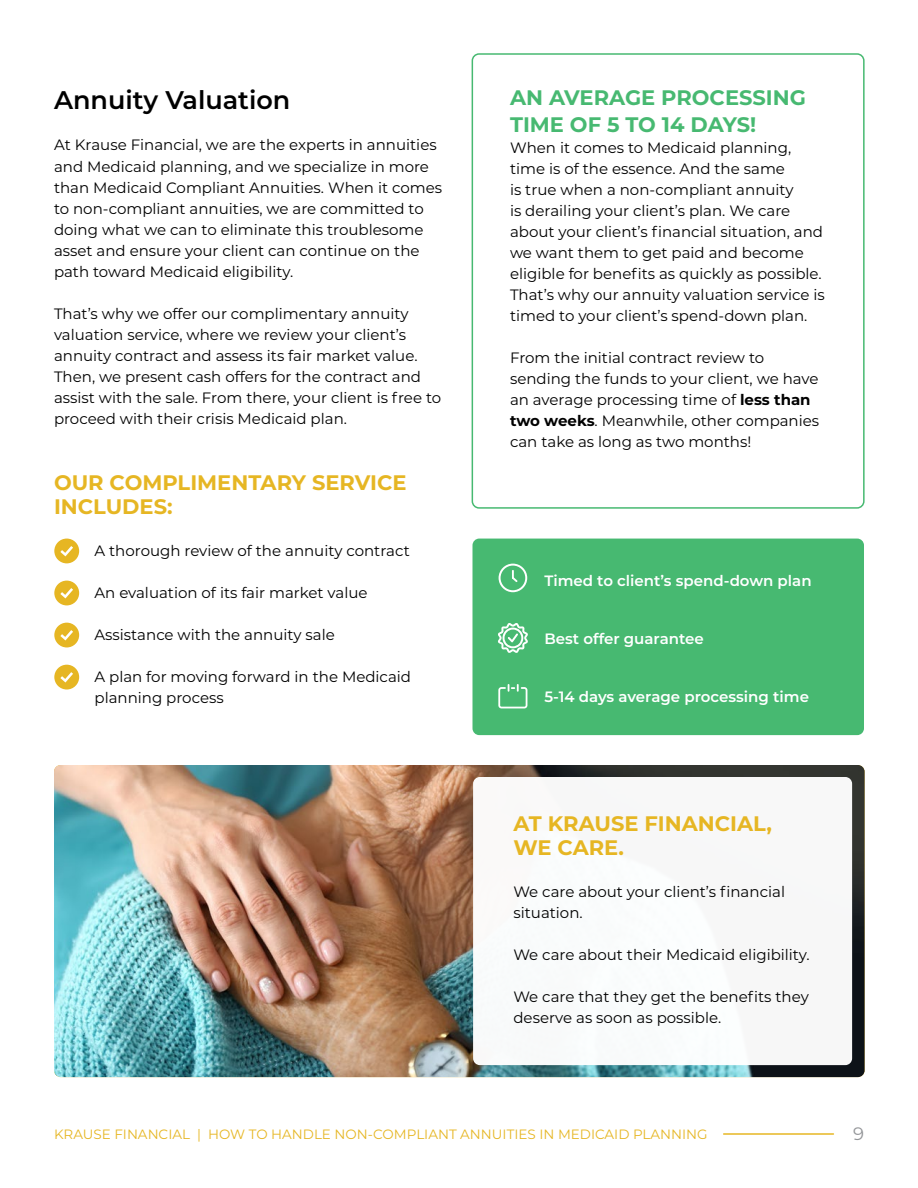
<style>
.page{position:relative;width:918px;height:1188px;background:#fff}
.page>*{position:absolute;margin:0;border:0;box-sizing:border-box;transform-origin:0 0}
.t1{font:600 25.5px "Montserrat";color:#000}
.t2{font:700 21px/24px "Montserrat";color:#e6b623}
.t3{font:700 21px/27px "Montserrat";color:#47b971}
.t4{font:18px "Montserrat";color:#939598}
.t5{font:15px/21px "Montserrat";color:#000}
.t6{font:600 15px "Montserrat";color:#fff}
.t7{font:13.5px "Montserrat";color:#e6b623}
.s1{font-weight:700}
</style>
<div class="page">
<hr style="left:724px;top:1133px;width:109px;height:2px;background:#e6b623">
<img style="left:54px;top:765px;width:811px;height:312px">
<div style="left:473px;top:777px;width:379px;height:288px;background:#f8f9f8;border-radius:7px"></div>
<svg style="left:54px;top:539px;width:25px;height:24px"></svg>
<svg style="left:54px;top:581px;width:25px;height:24px"></svg>
<svg style="left:54px;top:623px;width:25px;height:24px"></svg>
<svg style="left:54px;top:665px;width:25px;height:25px"></svg>
<div style="left:472px;top:53px;width:393px;height:456px;border:2px solid #47b971;border-radius:7px"></div>
<div style="left:472px;top:539px;width:392px;height:196px;background:#47b971;border-radius:7px"></div>
<svg style="left:498px;top:684px;width:29px;height:24px"></svg>
<svg style="left:498px;top:623px;width:30px;height:30px"></svg>
<svg style="left:499px;top:564px;width:28px;height:28px"></svg>
<h1 class="t1" style="left:54px;top:82px;width:238px">Annuity Valuation</h1>
<p class="t5" style="left:54px;top:134px;width:390px">At Krause Financial, we are the experts in annuities and Medicaid planning, and we specialize in more than Medicaid Compliant Annuities. When it comes to non-compliant annuities, we are committed to doing what we can to eliminate this troublesome asset and ensure your client can continue on the path toward Medicaid eligibility.</p>
<p class="t5" style="left:54px;top:302px;width:389px">That’s why we offer our complimentary annuity valuation service, where we review your client’s annuity contract and assess its fair market value.<br>Then, we present cash offers for the contract and assist with the sale. From there, your client is free to proceed with their crisis Medicaid plan.</p>
<h2 class="t2" style="left:54px;top:469px;width:354px">OUR COMPLIMENTARY SERVICE<br>INCLUDES:</h2>
<p class="t5" style="left:94px;top:539px;width:317px">A thorough review of the annuity contract</p>
<p class="t5" style="left:94px;top:581px;width:275px">An evaluation of its fair market value</p>
<p class="t5" style="left:94px;top:623px;width:242px">Assistance with the annuity sale</p>
<p class="t5" style="left:94px;top:665px;width:318px">A plan for moving forward in the Medicaid planning process</p>
<h2 class="t3" style="left:510px;top:83px;width:297px">AN AVERAGE PROCESSING<br>TIME OF 5 TO 14 DAYS!</h2>
<p class="t5" style="left:510px;top:137px;width:316px">When it comes to Medicaid planning, time is of the essence. And the same<br>is true when a non-compliant annuity<br>is derailing your client’s plan. We care about your client’s financial situation, and we want them to get paid and become eligible for benefits as quickly as possible.<br>That’s why our annuity valuation service is timed to your client’s spend-down plan.</p>
<p class="t5" style="left:510px;top:347px;width:311px">From the initial contract review to sending the funds to your client, we have an average processing time of <span class="s1">less than two weeks</span>. Meanwhile, other companies can take as long as two months!</p>
<p class="t6" style="left:545px;top:570px;width:269px">Timed to client’s spend-down plan</p>
<p class="t6" style="left:545px;top:628px;width:161px">Best offer guarantee</p>
<p class="t6" style="left:545px;top:686px;width:266px">5-14 days average processing time</p>
<h2 class="t2" style="left:513px;top:811px;width:260px">AT KRAUSE FINANCIAL,<br>WE CARE.</h2>
<p class="t5" style="left:513px;top:881px;width:273px">We care about your client’s financial situation.</p>
<p class="t5" style="left:513px;top:944px;width:298px">We care about their Medicaid eligibility.</p>
<p class="t5" style="left:513px;top:986px;width:297px">We care that they get the benefits they deserve as soon as possible.</p>
<p class="t7" style="left:54px;top:1125px;width:655px">KRAUSE FINANCIAL | HOW TO HANDLE NON-COMPLIANT ANNUITIES IN MEDICAID PLANNING</p>
<p class="t4" style="left:853px;top:1121px;width:12px">9</p>
</div>
